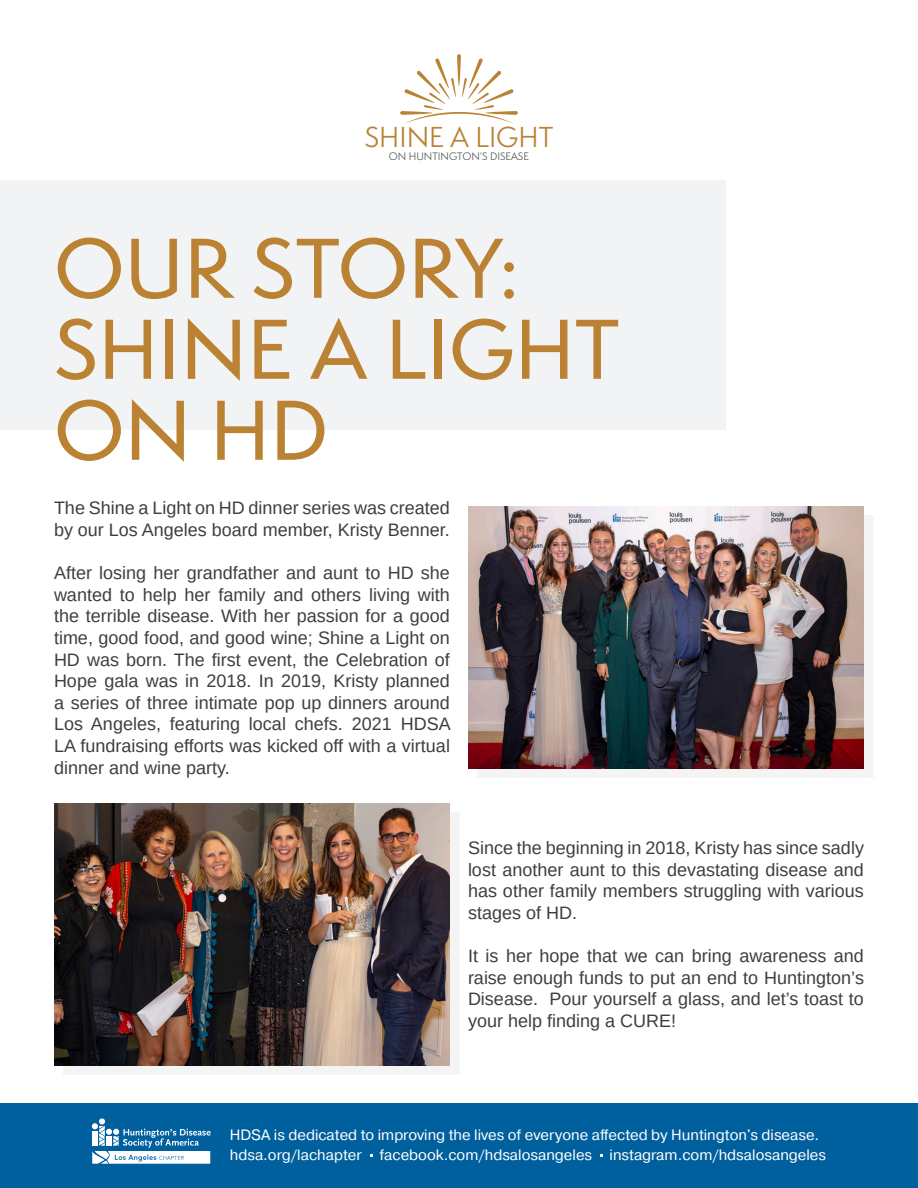
<style>
.page{position:relative;width:918px;height:1188px;background:#fff}
.page>*{position:absolute;margin:0;border:0;box-sizing:border-box;transform-origin:0 0}
.t1{font:500 78px/81px "Semplicita Pro";color:#ba8232}
.t2{font:26.55px "Semplicita Pro";color:#ba8232}
.t3{font:18px/21.6px "Arimo";color:#3e3e3f;text-align:justify}
.t4{font:15px "Pragmatica";color:#fff}
.t5{font:9.9px "Semplicita Pro";color:#57585a}
</style>
<div class="page">
<div style="left:0;top:180px;width:726px;height:249px;background:#f2f3f4"></div>
<div style="left:0;top:1104px;width:918px;height:84px;background:#00609d"></div>
<svg style="left:486px;top:111px;width:32px;height:4px"></svg>
<svg style="left:400px;top:111px;width:32px;height:4px"></svg>
<svg style="left:457px;top:54px;width:4px;height:32px"></svg>
<svg style="left:404px;top:58px;width:110px;height:65px"></svg>
<div style="left:99px;top:1118px;width:6px;height:7px;background:#fff;border-radius:50%"></div>
<svg style="left:92px;top:1123px;width:119px;height:41px"></svg>
<div style="left:477px;top:515px;width:396px;height:263px;background:#231f20;opacity:.05"></div>
<img style="left:468px;top:506px;width:396px;height:262px">
<div style="left:63px;top:812px;width:396px;height:262px;background:#231f20;opacity:.05"></div>
<img style="left:54px;top:803px;width:396px;height:262px">
<p class="t2" style="left:365px;top:118px;width:190px">SHINE A LIGHT</p>
<p class="t5" style="left:389px;top:150px;width:142px">ON HUNTINGTON’S DISEASE</p>
<p class="t1" style="left:54px;top:228px;width:567px">OUR STORY:<br>SHINE A LIGHT</p>
<p class="t1" style="left:54px;top:390px;width:276px">ON HD</p>
<p class="t3" style="left:54px;top:497px;width:397px">The Shine a Light on HD dinner series was created by our Los Angeles board member, Kristy Benner.</p>
<p class="t3" style="left:54px;top:562px;width:398px">After losing her grandfather and aunt to HD she wanted to help her family and others living with the terrible disease. With her passion for a good time, good food, and good wine; Shine a Light on HD was born. The first event, the Celebration of Hope gala was in 2018. In 2019, Kristy planned a series of three intimate pop up dinners around Los Angeles, featuring local chefs. 2021 HDSA LA fundraising efforts was kicked off with a virtual dinner and wine party.</p>
<p class="t3" style="left:468px;top:837px;width:398px">Since the beginning in 2018, Kristy has since sadly lost another aunt to this devastating disease and has other family members struggling with various stages of HD.</p>
<p class="t3" style="left:468px;top:945px;width:398px">It is her hope that we can bring awareness and raise enough funds to put an end to Huntington’s Disease. Pour yourself a glass, and let’s toast to your help finding a CURE!</p>
<p class="t4" style="left:230px;top:1125px;width:591px">HDSA is dedicated to improving the lives of everyone affected by Huntington's disease.</p>
<p class="t4" style="left:230px;top:1146px;width:598px">hdsa.org/lachapter facebook.com/hdsalosangeles instagram.com/hdsalosangeles</p>
</div>
